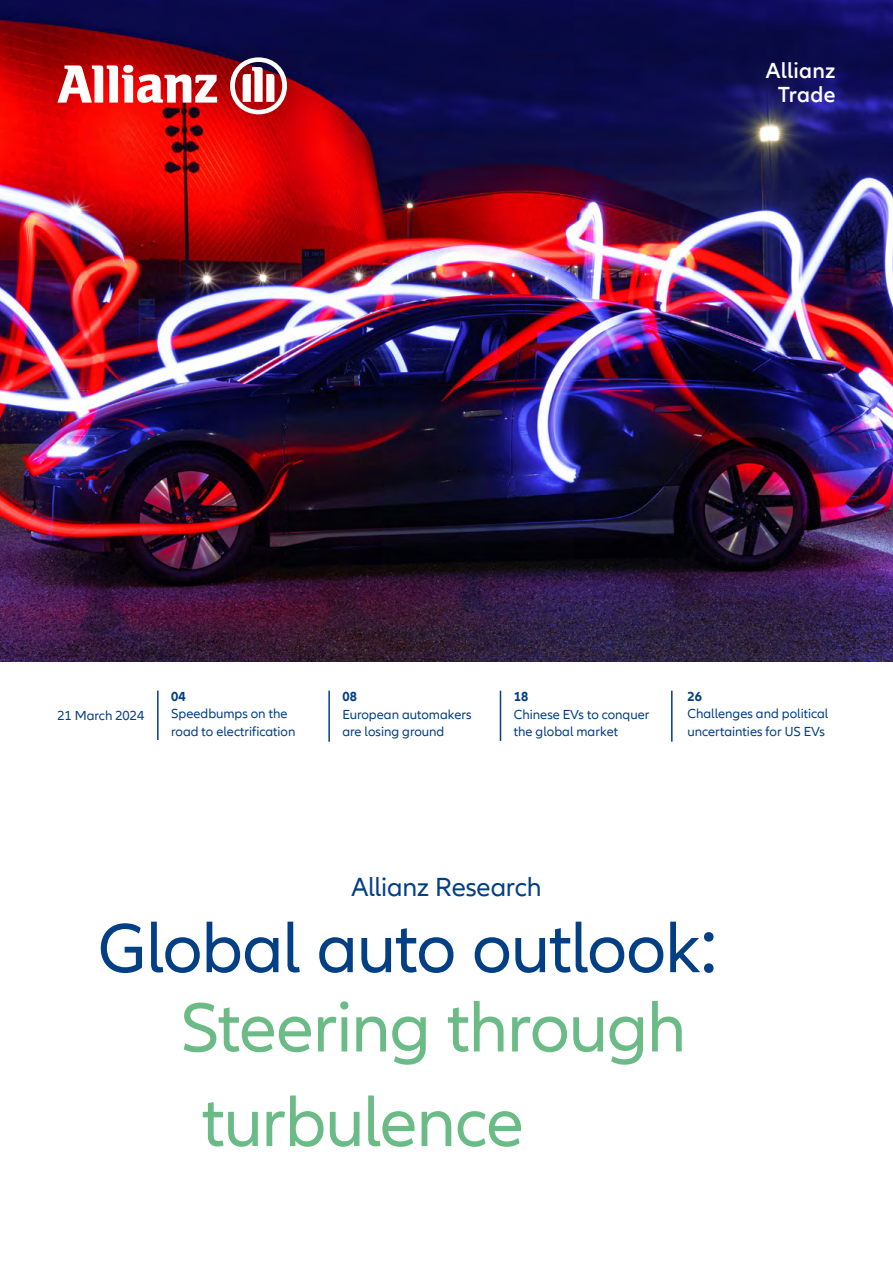
<style>
.page{position:relative;width:893px;height:1263px;background:#fff}
.page>*{position:absolute;margin:0;border:0;box-sizing:border-box;transform-origin:0 0}
.t1{font:72px/79.3px "Allianz Neo";letter-spacing:-.015em;color:#033f85}
.t2{font:72px "Allianz Neo";letter-spacing:-.015em;color:#6bbb87}
.t3{font:27px "Allianz Neo";letter-spacing:-.01em;color:#033f85}
.t4{font:600 22.5px/24.8px "Allianz Neo";letter-spacing:.01em;color:#fff;text-align:center}
.t5{font:13.5px/17.5px "Allianz Neo";color:#033f85}
.t6{font:700 13.5px "Allianz Neo";color:#033f85}
.s1{font-size:82.5px}
.s2{color:#6bbb87}
</style>
<div class="page">
<hr style="left:157px;top:691px;width:2px;height:49px;background:#033f85">
<hr style="left:328px;top:691px;width:2px;height:51px;background:#033f85">
<hr style="left:500px;top:691px;width:1px;height:50px;background:#033f85">
<img style="left:0;top:0;width:893px;height:662px">
<hr style="left:671px;top:691px;width:2px;height:51px;background:#033f85">
<svg style="left:57px;top:65px;width:160px;height:38px"></svg>
<svg style="left:230px;top:57px;width:57px;height:57px"></svg>
<h3 class="t4" style="left:766px;top:58px;width:71px">Allianz<br>Trade</h3>
<p class="t5" style="left:57px;top:707px;width:88px">21 March 2024</p>
<p class="t6" style="left:171px;top:688px;width:16px">04</p>
<p class="t5" style="left:171px;top:705px;width:126px">Speedbumps on the road to electrification</p>
<p class="t6" style="left:343px;top:689px;width:16px">08</p>
<p class="t5" style="left:343px;top:706px;width:131px">European automakers are losing ground</p>
<p class="t6" style="left:514px;top:689px;width:16px">18</p>
<p class="t5" style="left:514px;top:706px;width:137px">Chinese EVs to conquer the global market</p>
<p class="t6" style="left:687px;top:688px;width:16px">26</p>
<p class="t5" style="left:687px;top:705px;width:142px">Challenges and political uncertainties for US EVs</p>
<h2 class="t3" style="left:351px;top:872px;width:192px">Allianz Research</h2>
<h1 class="t1" style="left:180px;top:910px;width:539px;text-indent:-82px">Global auto outlook<span class="s1">:<br></span><span class="s2">Steering through</span></h1>
<h1 class="t2" style="left:202px;top:1081px;width:324px">turbulence</h1>
</div>
